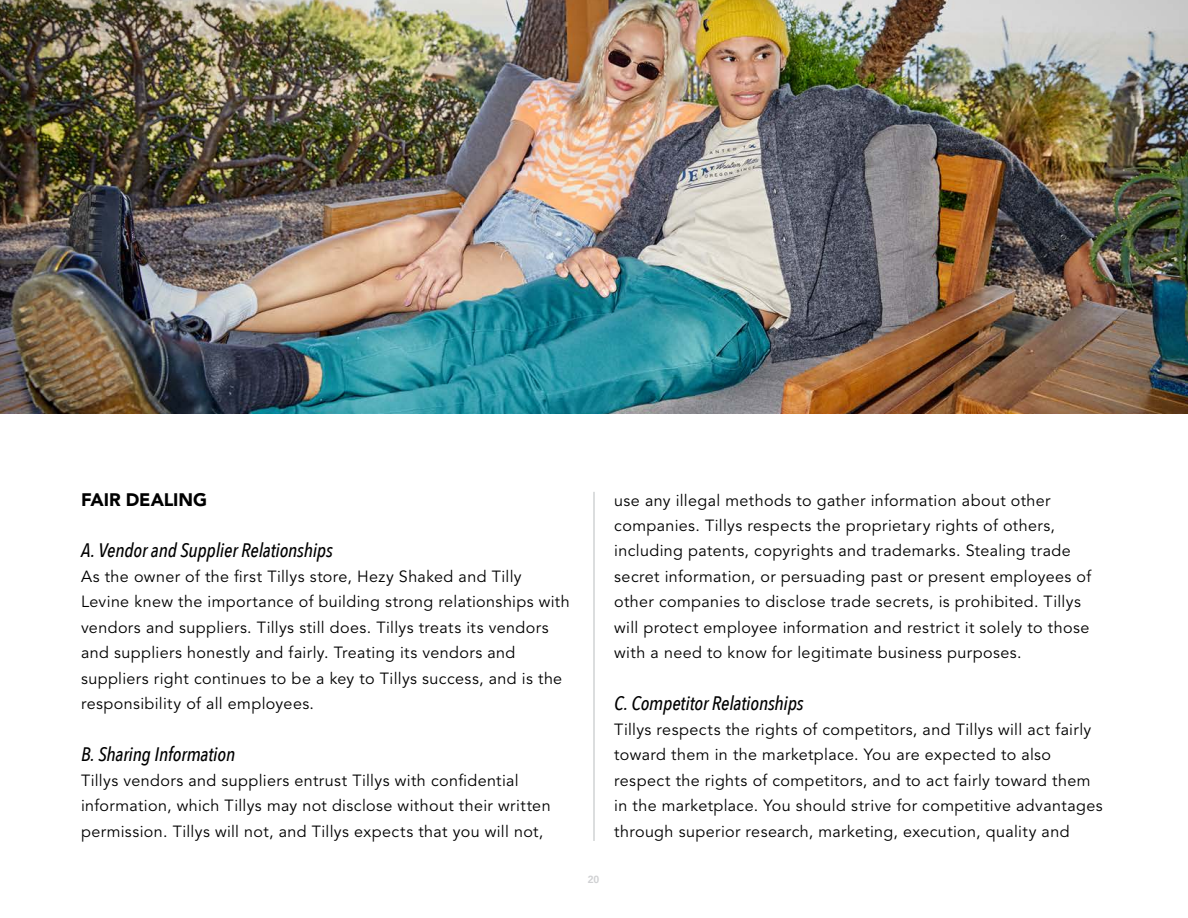
<style>
.page{position:relative;width:1188px;height:918px;background:#fff}
.page>*{position:absolute;margin:0;border:0;box-sizing:border-box;transform-origin:0 0}
.t1{font:italic 500 19.5px "Avenir Next Condensed";letter-spacing:-.01em;color:#000}
.t2{font:900 18px "Avenir LT Std";letter-spacing:-.01em;color:#000}
.t3{font:16.2px/25.5px "Avenir LT Std";letter-spacing:.025em;color:#000}
.t4{font:700 10.5px "Arimo";color:#d0d1d3}
</style>
<div class="page">
<img style="left:0;top:0;width:1188px;height:414px">
<hr style="left:594px;top:492px;width:1px;height:349px;background:#d1d3d4">
<h3 class="t2" style="left:81px;top:488px;width:128px">FAIR DEALING</h3>
<h4 class="t1" style="left:81px;top:538px;width:253px">A. Vendor and Supplier Relationships</h4>
<p class="t3" style="left:81px;top:564px;width:490px">As the owner of the first Tillys store, Hezy Shaked and Tilly Levine knew the importance of building strong relationships with vendors and suppliers. Tillys still does. Tillys treats its vendors and suppliers honestly and fairly. Treating its vendors and suppliers right continues to be a key to Tillys success, and is the responsibility of all employees.</p>
<h4 class="t1" style="left:81px;top:742px;width:156px">B. Sharing Information</h4>
<p class="t3" style="left:81px;top:768px;width:471px">Tillys vendors and suppliers entrust Tillys with confidential information, which Tillys may not disclose without their written permission. Tillys will not, and Tillys expects that you will not,</p>
<p class="t4" style="left:588px;top:872px;width:13px">20</p>
<p class="t3" style="left:614px;top:488px;width:478px">use any illegal methods to gather information about other companies. Tillys respects the proprietary rights of others, including patents, copyrights and trademarks. Stealing trade secret information, or persuading past or present employees of other companies to disclose trade secrets, is prohibited. Tillys will protect employee information and restrict it solely to those with a need to know for legitimate business purposes.</p>
<h4 class="t1" style="left:614px;top:691px;width:191px">C. Competitor Relationships</h4>
<p class="t3" style="left:614px;top:717px;width:490px">Tillys respects the rights of competitors, and Tillys will act fairly toward them in the marketplace. You are expected to also respect the rights of competitors, and to act fairly toward them in the marketplace. You should strive for competitive advantages through superior research, marketing, execution, quality and</p>
</div>
